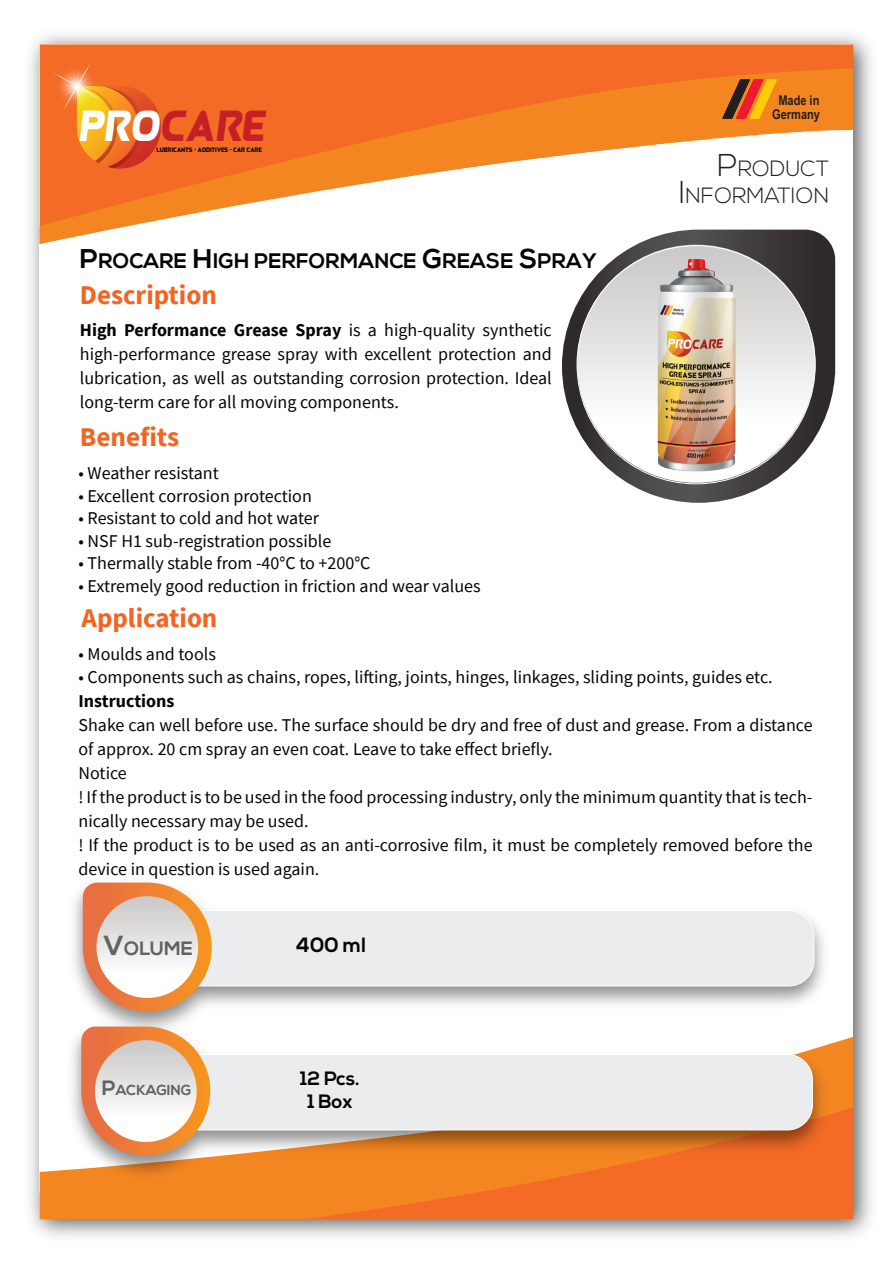
<style>
.page{position:relative;width:893px;height:1263px;background:#fff}
.page>*{position:absolute;margin:0;border:0;box-sizing:border-box;transform-origin:0 0}
.t1{font:italic 44.25px "Queenof Camelot";color:#c42025}
.t2{font:700 27px "Source Sans Pro";color:#f36421}
.t3{font:300 22.05px/27px "Nexa";color:#231f20;text-align:right}
.t4{font:700 21px "Nexa";letter-spacing:.01em;color:#050504}
.t5{font:700 20.7px "Nexa";color:#050504}
.t6{font:700 19.35px/23.1px "Nexa";color:#050504;text-align:center}
.t7{font:700 19.35px "Nexa";color:#606160}
.t8{font:18px/24px "Source Sans Pro";color:#050504;text-align:justify}
.t9{font:700 18px "Source Sans Pro";color:#050504}
.t10{font:700 14.4px "Nexa";color:#606160}
.t11{font:700 13.5px/13.5px "Arial Narrow";color:#231f20;text-align:center}
.t12{font:6.6px "Queenof Camelot";color:#050504}
.s1{color:#fff}
.s2{font-size:27px}
.s3{font-weight:700}
.s4{font-size:31.5px}
.s5{font-size:27.6px}
.s6{font-size:20.7px}
</style>
<div class="page">
<img style="left:30px;top:34px;width:842px;height:1203px">
<div style="left:40px;top:44px;width:813px;height:1174px;background:#fff"></div>
<svg style="left:40px;top:1037px;width:813px;height:182px;background:#f48336"></svg>
<div style="left:40px;top:44px;width:813px;height:25px;background:#f36b25"></div>
<svg style="left:40px;top:69px;width:813px;height:175px"></svg>
<svg style="left:77px;top:86px;width:84px;height:83px;background:#e77022"></svg>
<img style="left:51px;top:56px;width:56px;height:61px">
<svg style="left:722px;top:80px;width:55px;height:38px;background:#cd6b1f"></svg>
<svg style="left:562px;top:230px;width:273px;height:273px"></svg>
<img style="left:60px;top:889px;width:775px;height:297px">
<div style="left:212px;top:910px;width:602px;height:76px;background:#ebeced"></div>
<svg style="left:83px;top:882px;width:129px;height:129px;background:#e89d6b"></svg>
<div style="left:96px;top:896px;width:102px;height:102px;background:linear-gradient(to bottom,#cbc8c6,#fff);border-radius:51px"></div>
<div style="left:210px;top:1054px;width:603px;height:76px;background:#ebeced"></div>
<svg style="left:81px;top:1026px;width:129px;height:129px;background:#e79c6a"></svg>
<div style="left:95px;top:1040px;width:102px;height:102px;background:linear-gradient(to bottom,#cbc8c6,#fff);border-radius:51px"></div>
<img style="left:579px;top:246px;width:234px;height:234px">
<h1 class="t1" style="left:80px;top:97px;width:188px"><span class="s1">PRO</span>CARE</h1>
<p class="t12" style="left:157px;top:146px;width:107px">LUBRICANTS - ADDITIVES - CAR CARE</p>
<p class="t4" style="left:80px;top:249px;width:518px"><span class="s2">P</span>ROCARE <span class="s2">H</span>IGH PERFORMANCE <span class="s2">G</span>REASE <span class="s2">S</span>PRAY</p>
<h2 class="t2" style="left:80px;top:277px;width:138px">Description</h2>
<p class="t8" style="left:80px;top:318px;width:473px"><span class="s3">High Performance Grease Spray</span> is a high-quality synthetic high-performance grease spray with excellent protection and lubrication, as well as outstanding corrosion protection. Ideal long-term care for all moving components.</p>
<h2 class="t2" style="left:80px;top:418px;width:101px">Benefits</h2>
<p class="t8" style="left:79px;top:461px;width:142px">• Weather resistant</p>
<p class="t8" style="left:79px;top:484px;width:235px">• Excellent corrosion protection</p>
<p class="t8" style="left:79px;top:506px;width:242px">• Resistant to cold and hot water</p>
<p class="t8" style="left:79px;top:529px;width:254px">• NSF H1 sub-registration possible</p>
<p class="t8" style="left:79px;top:551px;width:294px">• Thermally stable from -40°C to +200°C</p>
<p class="t8" style="left:79px;top:574px;width:404px">• Extremely good reduction in friction and wear values</p>
<p class="t11" style="left:772px;top:93px;width:49px">Made in<br>Germany</p>
<p class="t3" style="left:679px;top:156px;width:152px"><span class="s4">P</span>RODUCT<br><span class="s4">I</span>NFORMATION</p>
<h2 class="t2" style="left:82px;top:600px;width:137px">Application</h2>
<p class="t8" style="left:79px;top:642px;width:139px">• Moulds and tools</p>
<p class="t8" style="left:79px;top:665px;width:696px">• Components such as chains, ropes, lifting, joints, hinges, linkages, sliding points, guides etc.</p>
<p class="t9" style="left:79px;top:688px;width:97px">Instructions</p>
<p class="t8" style="left:79px;top:713px;width:736px;text-align:left">Shake can well before use. The surface should be dry and free of dust and grease. From a distance of approx. 20 cm spray an even coat. Leave to take effect briefly.<br>Notice<br>! If the product is to be used in the food processing industry, only the minimum quantity that is tech&shy;nically necessary may be used.<br>! If the product is to be used as an anti-corrosive film, it must be completely removed before the device in question is used again.</p>
<p class="t7" style="left:103px;top:938px;width:91px"><span class="s5">V</span>OLUME</p>
<p class="t5" style="left:296px;top:933px;width:72px">400 ml</p>
<p class="t10" style="left:102px;top:1081px;width:91px"><span class="s6">P</span>ACKAGING</p>
<p class="t6" style="left:300px;top:1067px;width:61px">12 Pcs.<br>1 Box</p>
</div>
